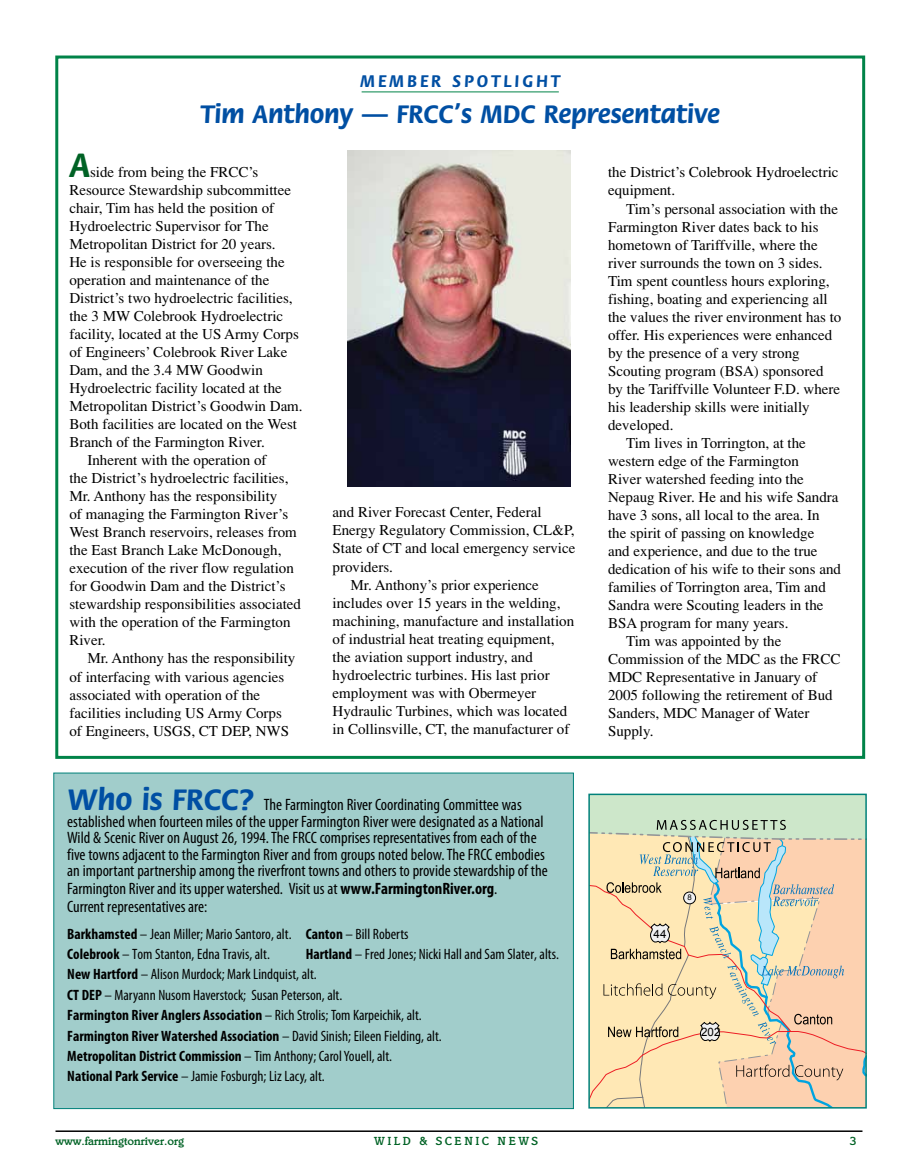
<style>
.page{position:relative;width:918px;height:1175px;background:#fff}
.page>*{position:absolute;margin:0;border:0;box-sizing:border-box;transform-origin:0 0}
.t1{font:700 36px "Flora";color:#006225}
.t2{font:700 27px "Flora";color:#004fa3}
.t3{font:700 18px "Flora";letter-spacing:.16em;color:#004fa3}
.t4{font:condensed 16.5px/16.5px "Myriad Pro";color:#000}
.t5{font:15px/18px "Times";color:#000}
.t6{font:condensed 15px/20.4px "Myriad Pro";color:#000}
.t7{font:500 12px "Italia";color:#006225}
.t8{font:500 12px "Italia";letter-spacing:.2em;color:#006225}
.t9{font:11.55px "Arial";color:#000}
.t10{font:7.8px "Arial";color:#000}
.s1{font-family:"Flora";font-weight:700;font-stretch:normal;font-size:31.5px;color:#004fa3}
.s2{font-weight:700}
</style>
<div class="page">
<hr style="left:56px;top:1130px;width:806px;height:1px;background:#000">
<div style="left:54px;top:773px;width:519px;height:335px;background:#a1cdcb"></div>
<hr style="left:362px;top:91px;width:197px;height:1px;background:#008348">
<div style="left:55px;top:55px;width:810px;height:704px;border:3px solid #008348"></div>
<img style="left:347px;top:151px;width:223px;height:335px">
<svg style="left:591px;top:796px;width:273px;height:309px;background:#e7d6b2"></svg>
<div style="left:588px;top:793px;width:279px;height:315px;border:2px solid #00817a"></div>
<p class="t3" style="left:360px;top:71px;width:202px">MEMBER SPOTLIGHT</p>
<h2 class="t2" style="left:200px;top:100px;width:521px">Tim Anthony — FRCC’s MDC Representative</h2>
<h1 class="t1" style="left:69px;top:146px;width:22px">A</h1>
<p class="t5" style="left:90px;top:163px;width:170px">side from being the FRCC’s</p>
<p class="t5" style="left:69px;top:181px;width:223px">Resource Stewardship subcommittee</p>
<p class="t5" style="left:69px;top:199px;width:206px">chair, Tim has held the position of</p>
<p class="t5" style="left:69px;top:217px;width:201px">Hydroelectric Supervisor for The</p>
<p class="t5" style="left:69px;top:235px;width:208px">Metropolitan District for 20 years.</p>
<p class="t5" style="left:69px;top:253px;width:217px">He is responsible for overseeing the</p>
<p class="t5" style="left:69px;top:271px;width:201px">operation and maintenance of the</p>
<p class="t5" style="left:69px;top:289px;width:225px">District’s two hydroelectric facilities,</p>
<p class="t5" style="left:69px;top:307px;width:215px">the 3 MW Colebrook Hydroelectric</p>
<p class="t5" style="left:69px;top:325px;width:231px">facility, located at the US Army Corps</p>
<p class="t5" style="left:69px;top:343px;width:220px">of Engineers’ Colebrook River Lake</p>
<p class="t5" style="left:69px;top:361px;width:195px">Dam, and the 3.4 MW Goodwin</p>
<p class="t5" style="left:69px;top:379px;width:214px">Hydroelectric facility located at the</p>
<p class="t5" style="left:69px;top:397px;width:235px">Metropolitan District’s Goodwin Dam.</p>
<p class="t5" style="left:69px;top:415px;width:229px">Both facilities are located on the West</p>
<p class="t5" style="left:69px;top:433px;width:197px">Branch of the Farmington River.</p>
<p class="t5" style="left:87px;top:451px;width:181px">Inherent with the operation of</p>
<p class="t5" style="left:69px;top:469px;width:221px">the District’s hydroelectric facilities,</p>
<p class="t5" style="left:69px;top:487px;width:209px">Mr. Anthony has the responsibility</p>
<p class="t5" style="left:69px;top:505px;width:220px">of managing the Farmington River’s</p>
<p class="t5" style="left:69px;top:523px;width:229px">West Branch reservoirs, releases from</p>
<p class="t5" style="left:69px;top:541px;width:214px">the East Branch Lake McDonough,</p>
<p class="t5" style="left:69px;top:559px;width:226px">execution of the river flow regulation</p>
<p class="t5" style="left:69px;top:577px;width:218px">for Goodwin Dam and the District’s</p>
<p class="t5" style="left:69px;top:595px;width:233px">stewardship responsibilities associated</p>
<p class="t5" style="left:69px;top:613px;width:223px">with the operation of the Farmington</p>
<p class="t5" style="left:69px;top:631px;width:38px">River.</p>
<p class="t5" style="left:87px;top:649px;width:209px">Mr. Anthony has the responsibility</p>
<p class="t5" style="left:69px;top:667px;width:216px">of interfacing with various agencies</p>
<p class="t5" style="left:69px;top:685px;width:192px">associated with operation of the</p>
<p class="t5" style="left:69px;top:703px;width:214px">facilities including US Army Corps</p>
<p class="t5" style="left:69px;top:721px;width:221px">of Engineers, USGS, CT DEP, NWS</p>
<p class="t5" style="left:333px;top:503px;width:210px">and River Forecast Center, Federal</p>
<p class="t5" style="left:333px;top:521px;width:243px">Energy Regulatory Commission, CL&amp;P,</p>
<p class="t5" style="left:333px;top:539px;width:244px">State of CT and local emergency service</p>
<p class="t5" style="left:333px;top:557px;width:62px">providers.</p>
<p class="t5" style="left:351px;top:575px;width:190px">Mr. Anthony’s prior experience</p>
<p class="t5" style="left:333px;top:593px;width:229px">includes over 15 years in the welding,</p>
<p class="t5" style="left:333px;top:611px;width:243px">machining, manufacture and installation</p>
<p class="t5" style="left:333px;top:629px;width:224px">of industrial heat treating equipment,</p>
<p class="t5" style="left:333px;top:647px;width:202px">the aviation support industry, and</p>
<p class="t5" style="left:333px;top:665px;width:219px">hydroelectric turbines. His last prior</p>
<p class="t5" style="left:333px;top:683px;width:205px">employment was with Obermeyer</p>
<p class="t5" style="left:333px;top:701px;width:236px">Hydraulic Turbines, which was located</p>
<p class="t5" style="left:333px;top:719px;width:238px">in Collinsville, CT, the manufacturer of</p>
<p class="t4" style="left:67px;top:796px;width:482px"><span class="s1">Who is FRCC?</span> The Farmington River Coordinating Committee was established when fourteen miles of the upper Farmington River were designated as a National Wild &amp; Scenic River on August 26, 1994. The FRCC comprises representatives from each of the five towns adjacent to the Farmington River and from groups noted below. The FRCC embodies an important partnership among the riverfront towns and others to provide stewardship of the</p>
<p class="t4" style="left:67px;top:879px;width:432px;line-height:18px">Farmington River and its upper watershed. Visit us at <span class="s2">www.FarmingtonRiver.org</span>.<br>Current representatives are:</p>
<p class="t6" style="left:67px;top:923px;width:343px"><span class="s2">Barkhamsted</span> – Jean Miller; Mario Santoro, alt. <span class="s2">Canton</span> – Bill Roberts<br><span class="s2">Colebrook</span> – Tom Stanton, Edna Travis, alt.</p>
<p class="t6" style="left:67px;top:943px;width:493px;text-indent:238px"><span class="s2">Hartland</span> – Fred Jones; Nicki Hall and Sam Slater, alts.<br><span class="s2">New Hartford</span> – Alison Murdock; Mark Lindquist, alt.<br><span class="s2">CT DEP</span> – Maryann Nusom Haverstock; Susan Peterson, alt.<br><span class="s2">Farmington River Anglers Association</span> – Rich Strolis; Tom Karpeichik, alt.<br><span class="s2">Farmington River Watershed Association</span> – David Sinish; Eileen Fielding, alt.<br><span class="s2">Metropolitan District Commission</span> – Tim Anthony; Carol Youell, alt.<br><span class="s2">National Park Service</span> – Jamie Fosburgh; Liz Lacy, alt.</p>
<p class="t5" style="left:608px;top:163px;width:232px">the District’s Colebrook Hydroelectric equipment.</p>
<p class="t5" style="left:626px;top:199px;width:213px">Tim’s personal association with the</p>
<p class="t5" style="left:608px;top:217px;width:212px">Farmington River dates back to his</p>
<p class="t5" style="left:608px;top:235px;width:211px">hometown of Tariffville, where the</p>
<p class="t5" style="left:608px;top:253px;width:216px">river surrounds the town on 3 sides.</p>
<p class="t5" style="left:608px;top:271px;width:223px">Tim spent countless hours exploring,</p>
<p class="t5" style="left:608px;top:289px;width:221px">fishing, boating and experiencing all</p>
<p class="t5" style="left:608px;top:307px;width:235px">the values the river environment has to</p>
<p class="t5" style="left:608px;top:325px;width:226px">offer. His experiences were enhanced</p>
<p class="t5" style="left:608px;top:343px;width:193px">by the presence of a very strong</p>
<p class="t5" style="left:608px;top:361px;width:217px">Scouting program (BSA) sponsored</p>
<p class="t5" style="left:608px;top:379px;width:234px">by the Tariffville Volunteer F.D. where</p>
<p class="t5" style="left:608px;top:397px;width:203px">his leadership skills were initially</p>
<p class="t5" style="left:608px;top:415px;width:67px">developed.</p>
<p class="t5" style="left:626px;top:433px;width:181px">Tim lives in Torrington, at the</p>
<p class="t5" style="left:608px;top:451px;width:192px">western edge of the Farmington</p>
<p class="t5" style="left:608px;top:469px;width:197px">River watershed feeding into the</p>
<p class="t5" style="left:608px;top:487px;width:232px">Nepaug River. He and his wife Sandra</p>
<p class="t5" style="left:608px;top:505px;width:213px">have 3 sons, all local to the area. In</p>
<p class="t5" style="left:608px;top:523px;width:208px">the spirit of passing on knowledge</p>
<p class="t5" style="left:608px;top:541px;width:211px">and experience, and due to the true</p>
<p class="t5" style="left:608px;top:559px;width:234px">dedication of his wife to their sons and</p>
<p class="t5" style="left:608px;top:577px;width:219px">families of Torrington area, Tim and</p>
<p class="t5" style="left:608px;top:595px;width:217px">Sandra were Scouting leaders in the</p>
<p class="t5" style="left:608px;top:613px;width:182px">BSA program for many years.</p>
<p class="t5" style="left:626px;top:631px;width:157px">Tim was appointed by the</p>
<p class="t5" style="left:608px;top:649px;width:234px">Commission of the MDC as the FRCC</p>
<p class="t5" style="left:608px;top:667px;width:211px">MDC Representative in January of</p>
<p class="t5" style="left:608px;top:685px;width:226px">2005 following the retirement of Bud</p>
<p class="t5" style="left:608px;top:703px;width:203px">Sanders, MDC Manager of Water</p>
<p class="t5" style="left:608px;top:721px;width:47px">Supply.</p>
<p class="t9" style="left:654px;top:927px;width:14px">44</p>
<p class="t10" style="left:687px;top:893px;width:6px">8</p>
<p class="t9" style="left:701px;top:1025px;width:21px">202</p>
<p class="t7" style="left:56px;top:1134px;width:130px">www.farmingtonriver.org</p>
<p class="t8" style="left:374px;top:1134px;width:165px">WILD &amp; SCENIC NEWS</p>
<p class="t7" style="left:850px;top:1134px;width:8px">3</p>
</div>
